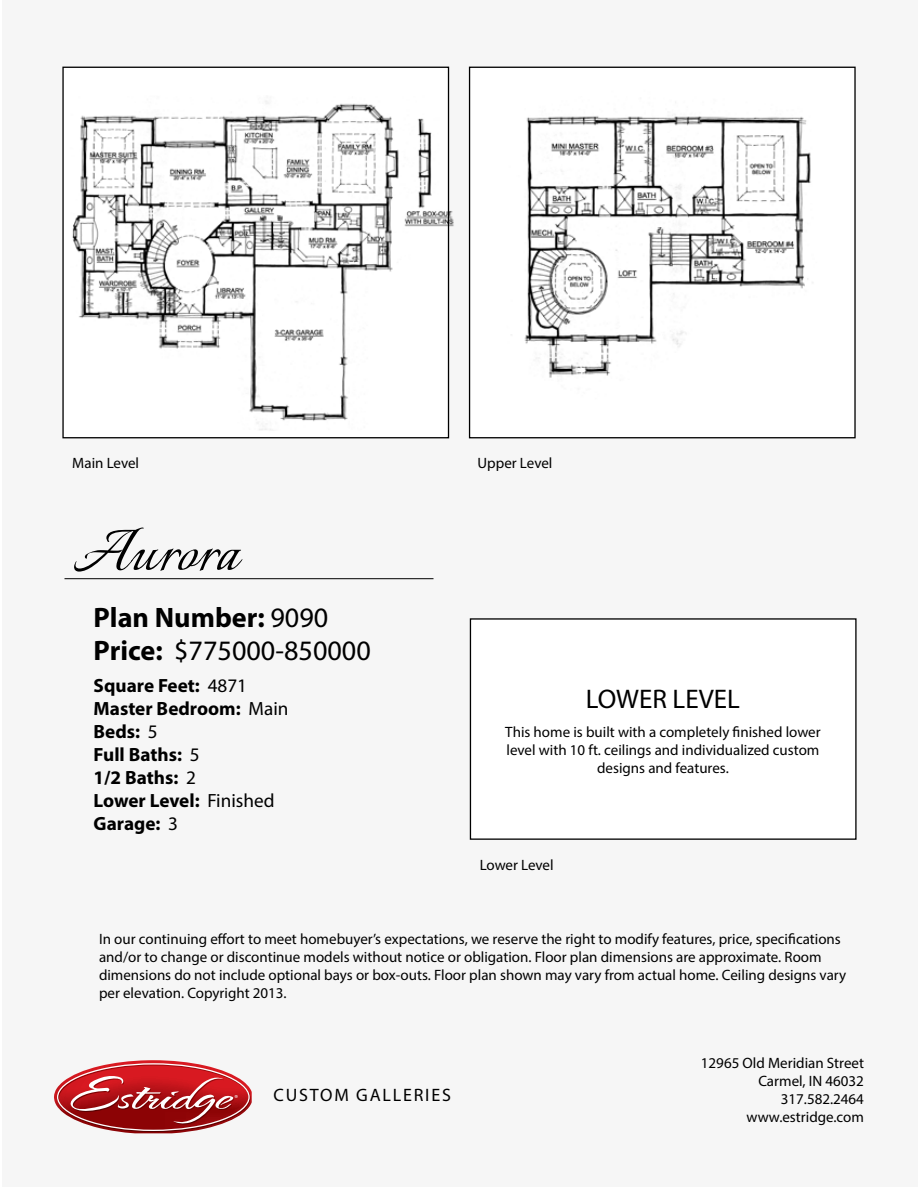
<style>
.page{position:relative;width:918px;height:1188px;background:#fff}
.page>*{position:absolute;margin:0;border:0;box-sizing:border-box;transform-origin:0 0}
.t1{font:73.2px "Italianno";color:#000}
.t2{font:28.2px/33.9px "Myriad Pro";color:#000}
.t3{font:27px "Myriad Pro";color:#000}
.t4{font:700 19.2px/23.1px "Myriad Pro";color:#000}
.t5{font:18px "Myriad Pro";letter-spacing:.1em;color:#000}
.t6{font:15px/18px "Myriad Pro";color:#000;text-align:center}
.t7{font:8.7px "Myriad Pro";color:#fff}
.s1{font-weight:700}
.s2{font-weight:400}
</style>
<div class="page">
<div style="left:2px;top:1px;width:916px;height:1186px;background:#f6f6f6"></div>
<div style="left:470px;top:619px;width:386px;height:220px;background:#fff"></div>
<div style="left:470px;top:618px;width:387px;height:222px;border:1px solid #000"></div>
<div style="left:470px;top:67px;width:385px;height:371px;background:#fff"></div>
<img style="left:62px;top:69px;width:411px;height:370px">
<svg style="left:54px;top:1060px;width:198px;height:73px"></svg>
<hr style="left:64px;top:578px;width:370px;height:1px;background:#000">
<img style="left:511px;top:114px;width:302px;height:264px">
<p class="t6" style="left:72px;top:454px;width:68px">Main Level</p>
<p class="t6" style="left:478px;top:454px;width:76px">Upper Level</p>
<h1 class="t1" style="left:73px;top:511px;width:167px">Aurora</h1>
<h2 class="t2" style="left:94px;top:600px;width:279px"><span class="s1">Plan Number:</span> 9090<br><span class="s1">Price:</span> $775000-850000</h2>
<p class="t4" style="left:94px;top:673px;width:196px">Square Feet: <span class="s2">4871<br></span>Master Bedroom: <span class="s2">Main<br></span>Beds: <span class="s2">5<br></span>Full Baths: <span class="s2">5<br></span>1/2 Baths: <span class="s2">2<br></span>Lower Level: <span class="s2">Finished<br></span>Garage: <span class="s2">3</span></p>
<h3 class="t3" style="left:586px;top:682px;width:156px">LOWER LEVEL</h3>
<p class="t6" style="left:505px;top:723px;width:317px">This home is built with a completely finished lower level with 10 ft. ceilings and individualized custom designs and features.</p>
<p class="t6" style="left:480px;top:855px;width:75px">Lower Level</p>
<p class="t6" style="left:99px;top:929px;width:749px;text-align:left">In our continuing effort to meet homebuyer’s expectations, we reserve the right to modify features, price, specifications and/or to change or discontinue models without notice or obligation. Floor plan dimensions are approximate. Room dimensions do not include optional bays or box-outs. Floor plan shown may vary from actual home. Ceiling designs vary per elevation. Copyright 2013.</p>
<p class="t7" style="left:234px;top:1092px;width:5px">®</p>
<p class="t5" style="left:274px;top:1084px;width:179px">CUSTOM GALLERIES</p>
<p class="t6" style="left:701px;top:1054px;width:165px;text-align:right">12965 Old Meridian Street<br>Carmel, IN 46032<br>317.582.2464 www.estridge.com</p>
</div>
